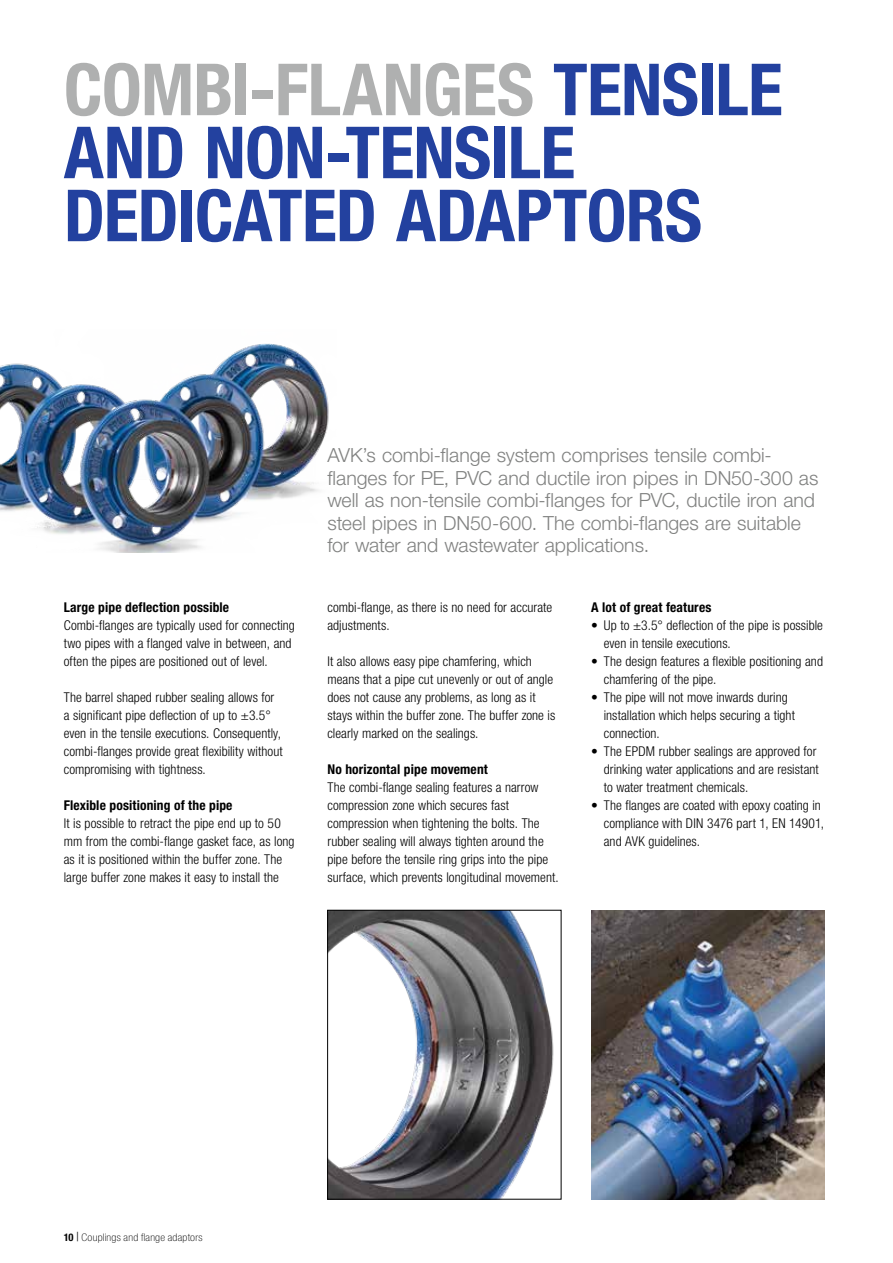
<style>
.page{position:relative;width:893px;height:1263px;background:#fff}
.page>*{position:absolute;margin:0;border:0;box-sizing:border-box;transform-origin:0 0}
.t1{font:700 condensed 72px/63px "Helvetica Neue LT Pro";letter-spacing:-.01em;color:#23419f}
.t2{font:300 19.5px/22.5px "Helvetica Neue LT Pro";color:#818281}
.t3{font:300 condensed 13.5px/18px "Helvetica Neue LT Pro";letter-spacing:.005em;color:#000}
.t4{font:700 condensed 13.5px "Helvetica Neue LT Pro";letter-spacing:.01em;color:#000}
.t5{font:100 condensed 10.5px "Helvetica Neue LT Pro";letter-spacing:.02em;color:#000;scale:1.1 1}
.s1{color:#afb0b0}
.s2{font-weight:700}
.s3{font-family:"Times New Roman";font-weight:700;font-stretch:normal}
</style>
<div class="page">
<img style="left:0;top:343px;width:329px;height:209px">
<img style="left:591px;top:910px;width:234px;height:289px">
<img style="left:329px;top:912px;width:225px;height:285px">
<div style="left:327px;top:910px;width:234px;height:289px;border:1px solid #000"></div>
<h1 class="t1" style="left:64px;top:57px;width:720px"><span class="s1">COMBI-FLANGES</span> TENSILE<br>AND NON-TENSILE<br>DEDICATED ADAPTORS</h1>
<p class="t4" style="left:64px;top:599px;width:167px">Large pipe deflection possible</p>
<p class="t3" style="left:64px;top:616px;width:233px">Combi-flanges are typically used for connecting two pipes with a flanged valve in between, and often the pipes are positioned out of level.</p>
<p class="t3" style="left:64px;top:688px;width:220px">The barrel shaped rubber sealing allows for a significant pipe deflection of up to ±3.5° even in the tensile executions. Consequently, combi-flanges provide great flexibility without compromising with tightness.</p>
<p class="t4" style="left:64px;top:797px;width:170px">Flexible positioning of the pipe</p>
<p class="t3" style="left:64px;top:814px;width:232px">It is possible to retract the pipe end up to 50 mm from the combi-flange gasket face, as long as it is positioned within the buffer zone. The large buffer zone makes it easy to install the</p>
<p class="t2" style="left:327px;top:444px;width:492px">AVK’s combi-flange system comprises tensile combi&shy;flanges for PE, PVC and ductile iron pipes in DN50-300 as well as non-tensile combi-flanges for PVC, ductile iron and steel pipes in DN50-600. The combi-flanges are suitable for water and wastewater applications.</p>
<p class="t3" style="left:327px;top:598px;width:226px">combi-flange, as there is no need for accurate adjustments.</p>
<p class="t3" style="left:327px;top:652px;width:229px">It also allows easy pipe chamfering, which means that a pipe cut unevenly or out of angle does not cause any problems, as long as it stays within the buffer zone. The buffer zone is clearly marked on the sealings.</p>
<p class="t4" style="left:327px;top:761px;width:162px">No horizontal pipe movement</p>
<p class="t3" style="left:327px;top:778px;width:233px">The combi-flange sealing features a narrow compression zone which secures fast compression when tightening the bolts. The rubber sealing will always tighten around the pipe before the tensile ring grips into the pipe surface, which prevents longitudinal movement.</p>
<p class="t4" style="left:591px;top:599px;width:122px">A lot of great features</p>
<p class="t3" style="left:604px;top:616px;width:221px;text-indent:-13px">• Up to ±3.5° deflection of the pipe is possible even in tensile executions.</p>
<p class="t3" style="left:604px;top:652px;width:221px;text-indent:-13px">• The design features a flexible positioning and chamfering of the pipe.</p>
<p class="t3" style="left:604px;top:688px;width:193px;text-indent:-13px">• The pipe will not move inwards during installation which helps securing a tight connection.</p>
<p class="t3" style="left:604px;top:742px;width:216px;text-indent:-13px">• The EPDM rubber sealings are approved for drinking water applications and are resistant to water treatment chemicals.</p>
<p class="t3" style="left:604px;top:796px;width:222px;text-indent:-13px">• The flanges are coated with epoxy coating in compliance with DIN 3476 part 1, EN 14901, and AVK guidelines.</p>
<p class="t5" style="left:64px;top:1231px;width:128px"><span class="s2">10</span> <span class="s3">|</span> Couplings and flange adaptors</p>
</div>
